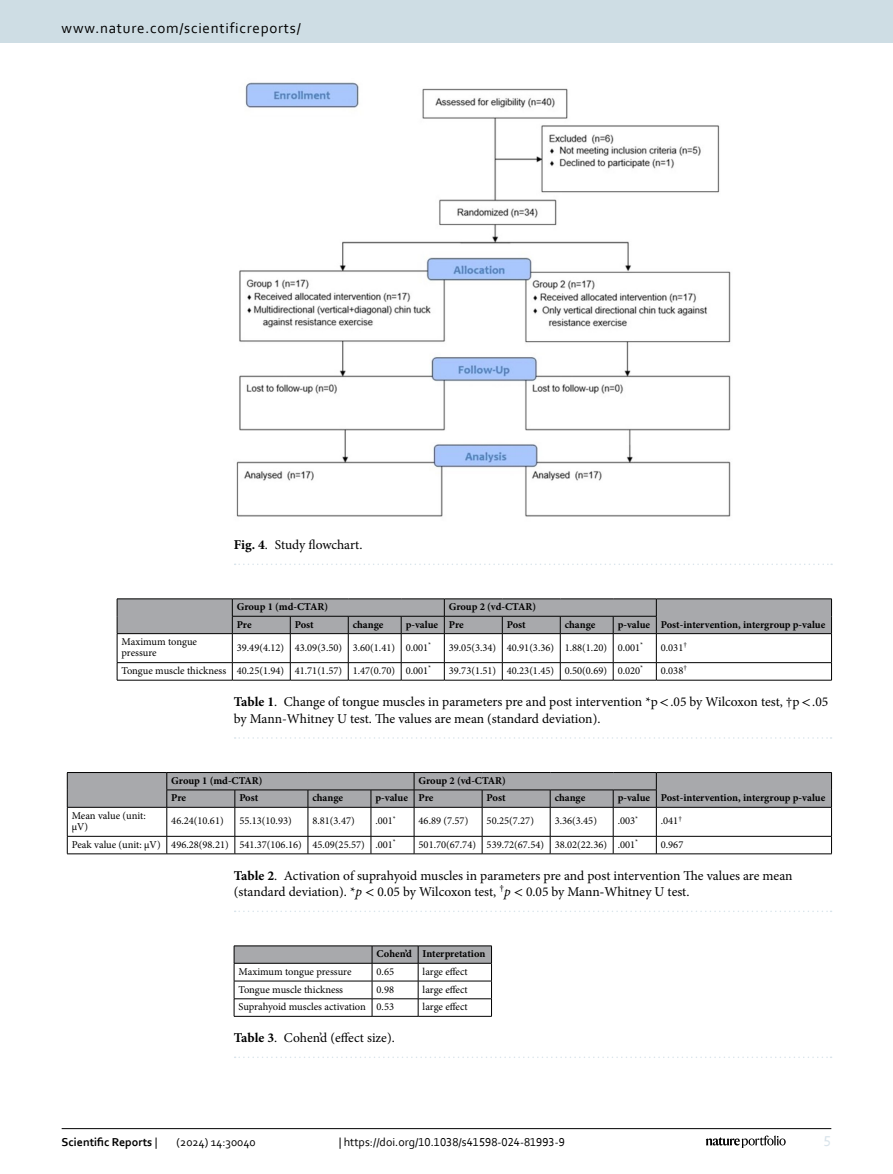
<style>
.page{position:relative;width:893px;height:1174px;background:#fff}
.page>*{position:absolute;margin:0;border:0;box-sizing:border-box;transform-origin:0 0}
.t1{font:15px "Corbel";letter-spacing:.05em;color:#000}
.t2{font:15px "Corbel";color:#d9e4eb}
.Table_Caption{font:13.5px/16.5px "Minion Pro";letter-spacing:-.005em;color:#000}
.Figure_Caption{font:13.5px "Minion Pro";letter-spacing:-.01em;color:#000}
.t3{font:12px "Corbel";color:#000}
.t4{font:700 12px "Corbel";color:#000}
.Table_Body{font:10.5px/11.2px "Minion Pro";color:#000}
.Table_Head{font:700 10.5px "Minion Pro";letter-spacing:-.005em;color:#000}
.s1{font-weight:700}
.s2{font-family:"STIX"}
.s3{font-style:italic}
.s4{font-weight:400}
</style>
<div class="page">
<hr style="left:234px;top:945px;width:138px;height:1px;background:#000">
<hr style="left:372px;top:945px;width:46px;height:1px;background:#000">
<hr style="left:418px;top:945px;width:74px;height:1px;background:#000">
<hr style="left:372px;top:1016px;width:46px;height:1px;background:#000">
<svg style="left:234px;top:946px;width:258px;height:70px"></svg>
<hr style="left:418px;top:1016px;width:74px;height:1px;background:#000">
<hr style="left:234px;top:1016px;width:138px;height:1px;background:#000">
<svg style="left:235px;top:1056px;width:597px;height:2px"></svg>
<hr style="left:167px;top:853px;width:68px;height:1px;background:#000">
<hr style="left:235px;top:853px;width:73px;height:1px;background:#000">
<hr style="left:308px;top:853px;width:63px;height:1px;background:#000">
<hr style="left:371px;top:853px;width:43px;height:1px;background:#000">
<hr style="left:414px;top:853px;width:68px;height:1px;background:#000">
<hr style="left:482px;top:853px;width:68px;height:1px;background:#000">
<hr style="left:550px;top:853px;width:63px;height:1px;background:#000">
<hr style="left:613px;top:853px;width:43px;height:1px;background:#000">
<svg style="left:67px;top:772px;width:765px;height:81px"></svg>
<hr style="left:656px;top:853px;width:176px;height:1px;background:#000">
<hr style="left:67px;top:853px;width:100px;height:1px;background:#000">
<svg style="left:235px;top:910px;width:597px;height:2px"></svg>
<hr style="left:117px;top:598px;width:115px;height:1px;background:#000">
<hr style="left:232px;top:598px;width:58px;height:1px;background:#000">
<hr style="left:290px;top:598px;width:58px;height:1px;background:#000">
<hr style="left:348px;top:598px;width:53px;height:1px;background:#000">
<hr style="left:401px;top:598px;width:43px;height:1px;background:#000">
<hr style="left:444px;top:598px;width:58px;height:1px;background:#000">
<hr style="left:502px;top:598px;width:58px;height:1px;background:#000">
<hr style="left:560px;top:598px;width:53px;height:1px;background:#000">
<hr style="left:613px;top:598px;width:43px;height:1px;background:#000">
<hr style="left:656px;top:598px;width:176px;height:1px;background:#000">
<hr style="left:232px;top:680px;width:58px;height:1px;background:#000">
<hr style="left:290px;top:680px;width:58px;height:1px;background:#000">
<hr style="left:348px;top:680px;width:53px;height:1px;background:#000">
<hr style="left:401px;top:680px;width:43px;height:1px;background:#000">
<hr style="left:444px;top:680px;width:58px;height:1px;background:#000">
<hr style="left:502px;top:680px;width:58px;height:1px;background:#000">
<hr style="left:560px;top:680px;width:53px;height:1px;background:#000">
<hr style="left:613px;top:680px;width:43px;height:1px;background:#000">
<svg style="left:117px;top:599px;width:715px;height:81px"></svg>
<hr style="left:656px;top:680px;width:176px;height:1px;background:#000">
<hr style="left:117px;top:680px;width:115px;height:1px;background:#000">
<svg style="left:235px;top:737px;width:597px;height:1px"></svg>
<img style="left:236px;top:82px;width:495px;height:435px">
<svg style="left:235px;top:563px;width:597px;height:2px"></svg>
<hr style="left:62px;top:1128px;width:769px;height:1px;background:#000">
<svg style="left:706px;top:1135px;width:80px;height:12px"></svg>
<div style="left:0;top:0;width:893px;height:43px;background:#cedde4"></div>
<h1 class="t1" style="left:62px;top:18px;width:241px">www.nature.com/scientificreports/</h1>
<p class="Figure_Caption" style="left:234px;top:536px;width:130px"><span class="s1">Fig. 4</span>. Study flowchart.</p>
<p class="Table_Head" style="left:237px;top:599px;width:93px">Group 1 (md-CTAR)</p>
<p class="Table_Head" style="left:449px;top:599px;width:89px">Group 2 (vd-CTAR)</p>
<p class="Table_Head" style="left:237px;top:617px;width:16px">Pre</p>
<p class="Table_Head" style="left:295px;top:617px;width:20px">Post</p>
<p class="Table_Head" style="left:353px;top:617px;width:32px">change</p>
<p class="Table_Head" style="left:406px;top:617px;width:34px">p-value</p>
<p class="Table_Head" style="left:449px;top:617px;width:16px">Pre</p>
<p class="Table_Head" style="left:507px;top:617px;width:20px">Post</p>
<p class="Table_Head" style="left:565px;top:617px;width:32px">change</p>
<p class="Table_Head" style="left:618px;top:617px;width:34px">p-value</p>
<p class="Table_Head" style="left:661px;top:617px;width:166px">Post-intervention, intergroup p-value</p>
<p class="Table_Body" style="left:122px;top:636px;width:77px">Maximum tongue pressure</p>
<p class="Table_Body" style="left:237px;top:642px;width:49px">39.49(4.12)</p>
<p class="Table_Body" style="left:295px;top:642px;width:49px">43.09(3.50)</p>
<p class="Table_Body" style="left:353px;top:642px;width:44px">3.60(1.41)</p>
<p class="Table_Body" style="left:406px;top:642px;width:27px">0.001<sup>*</sup></p>
<p class="Table_Body" style="left:449px;top:642px;width:49px">39.05(3.34)</p>
<p class="Table_Body" style="left:507px;top:642px;width:49px">40.91(3.36)</p>
<p class="Table_Body" style="left:565px;top:642px;width:44px">1.88(1.20)</p>
<p class="Table_Body" style="left:618px;top:642px;width:27px">0.001<sup>*</sup></p>
<p class="Table_Body" style="left:661px;top:642px;width:28px">0.031<sup>†</sup></p>
<p class="Table_Body" style="left:122px;top:665px;width:106px">Tongue muscle thickness</p>
<p class="Table_Body" style="left:237px;top:665px;width:49px">40.25(1.94)</p>
<p class="Table_Body" style="left:295px;top:665px;width:49px">41.71(1.57)</p>
<p class="Table_Body" style="left:353px;top:665px;width:44px">1.47(0.70)</p>
<p class="Table_Body" style="left:406px;top:665px;width:27px">0.001<sup>*</sup></p>
<p class="Table_Body" style="left:449px;top:665px;width:49px">39.73(1.51)</p>
<p class="Table_Body" style="left:507px;top:665px;width:49px">40.23(1.45)</p>
<p class="Table_Body" style="left:565px;top:665px;width:44px">0.50(0.69)</p>
<p class="Table_Body" style="left:618px;top:665px;width:27px">0.020<sup>*</sup></p>
<p class="Table_Body" style="left:661px;top:665px;width:28px">0.038<sup>†</sup></p>
<p class="Table_Caption" style="left:234px;top:693px;width:596px"><span class="s1">Table 1</span>. Change of tongue muscles in parameters pre and post intervention *p<span class="s2">&lt;</span>.05 by Wilcoxon test, †p<span class="s2">&lt;</span>.05 by Mann-Whitney U test. The values are mean (standard deviation).</p>
<p class="Table_Head" style="left:171px;top:773px;width:93px">Group 1 (md-CTAR)</p>
<p class="Table_Head" style="left:419px;top:773px;width:89px">Group 2 (vd-CTAR)</p>
<p class="Table_Head" style="left:171px;top:790px;width:16px">Pre</p>
<p class="Table_Head" style="left:239px;top:790px;width:20px">Post</p>
<p class="Table_Head" style="left:312px;top:790px;width:32px">change</p>
<p class="Table_Head" style="left:375px;top:790px;width:34px">p-value</p>
<p class="Table_Head" style="left:419px;top:790px;width:16px">Pre</p>
<p class="Table_Head" style="left:487px;top:790px;width:20px">Post</p>
<p class="Table_Head" style="left:555px;top:790px;width:32px">change</p>
<p class="Table_Head" style="left:618px;top:790px;width:34px">p-value</p>
<p class="Table_Head" style="left:661px;top:790px;width:166px">Post-intervention, intergroup p-value</p>
<p class="Table_Body" style="left:72px;top:810px;width:75px">Mean value (unit: μV)</p>
<p class="Table_Body" style="left:171px;top:815px;width:54px">46.24(10.61)</p>
<p class="Table_Body" style="left:239px;top:815px;width:54px">55.13(10.93)</p>
<p class="Table_Body" style="left:312px;top:815px;width:44px">8.81(3.47)</p>
<p class="Table_Body" style="left:375px;top:815px;width:22px">.001<sup>*</sup></p>
<p class="Table_Body" style="left:419px;top:815px;width:51px">46.89 (7.57)</p>
<p class="Table_Body" style="left:487px;top:815px;width:49px">50.25(7.27)</p>
<p class="Table_Body" style="left:555px;top:815px;width:44px">3.36(3.45)</p>
<p class="Table_Body" style="left:618px;top:815px;width:22px">.003<sup>*</sup></p>
<p class="Table_Body" style="left:661px;top:815px;width:23px">.041<sup>†</sup></p>
<p class="Table_Body" style="left:72px;top:838px;width:90px">Peak value (unit: μV)</p>
<p class="Table_Body" style="left:171px;top:838px;width:59px">496.28(98.21)</p>
<p class="Table_Body" style="left:239px;top:838px;width:64px">541.37(106.16)</p>
<p class="Table_Body" style="left:312px;top:838px;width:54px">45.09(25.57)</p>
<p class="Table_Body" style="left:375px;top:838px;width:22px">.001<sup>*</sup></p>
<p class="Table_Body" style="left:419px;top:838px;width:59px">501.70(67.74)</p>
<p class="Table_Body" style="left:487px;top:838px;width:59px">539.72(67.54)</p>
<p class="Table_Body" style="left:555px;top:838px;width:54px">38.02(22.36)</p>
<p class="Table_Body" style="left:618px;top:838px;width:22px">.001<sup>*</sup></p>
<p class="Table_Body" style="left:661px;top:838px;width:24px">0.967</p>
<p class="Table_Caption" style="left:234px;top:867px;width:560px"><span class="s1">Table 2</span>. Activation of suprahyoid muscles in parameters pre and post intervention The values are mean (standard deviation). *<span class="s3">p</span> <span class="s2">&lt;</span> 0.05 by Wilcoxon test, <sup>†</sup><span class="s3">p</span> <span class="s2">&lt;</span> 0.05 by Mann<span class="s2">‐</span>Whitney U test.</p>
<p class="Table_Head" style="left:377px;top:946px;width:37px">Cohen’d</p>
<p class="Table_Head" style="left:423px;top:946px;width:64px">Interpretation</p>
<p class="Table_Body" style="left:239px;top:966px;width:114px">Maximum tongue pressure</p>
<p class="Table_Body" style="left:377px;top:966px;width:19px">0.65</p>
<p class="Table_Body" style="left:423px;top:966px;width:47px">large effect</p>
<p class="Table_Body" style="left:239px;top:983px;width:106px">Tongue muscle thickness</p>
<p class="Table_Body" style="left:377px;top:983px;width:19px">0.98</p>
<p class="Table_Body" style="left:423px;top:983px;width:47px">large effect</p>
<p class="Table_Body" style="left:239px;top:1001px;width:129px">Suprahyoid muscles activation</p>
<p class="Table_Body" style="left:377px;top:1001px;width:19px">0.53</p>
<p class="Table_Body" style="left:423px;top:1001px;width:47px">large effect</p>
<p class="Table_Caption" style="left:234px;top:1029px;width:162px"><span class="s1">Table 3</span>. Cohen’d (effect size).</p>
<p class="t4" style="left:62px;top:1134px;width:97px">Scientific Reports <span class="s4">|</span></p>
<p class="t3" style="left:177px;top:1134px;width:81px">(2024) 14:30040</p>
<p class="t3" style="left:339px;top:1134px;width:228px">| https://doi.org/10.1038/s41598-024-81993-9</p>
<h1 class="t2" style="left:824px;top:1132px;width:9px">5</h1>
</div>
